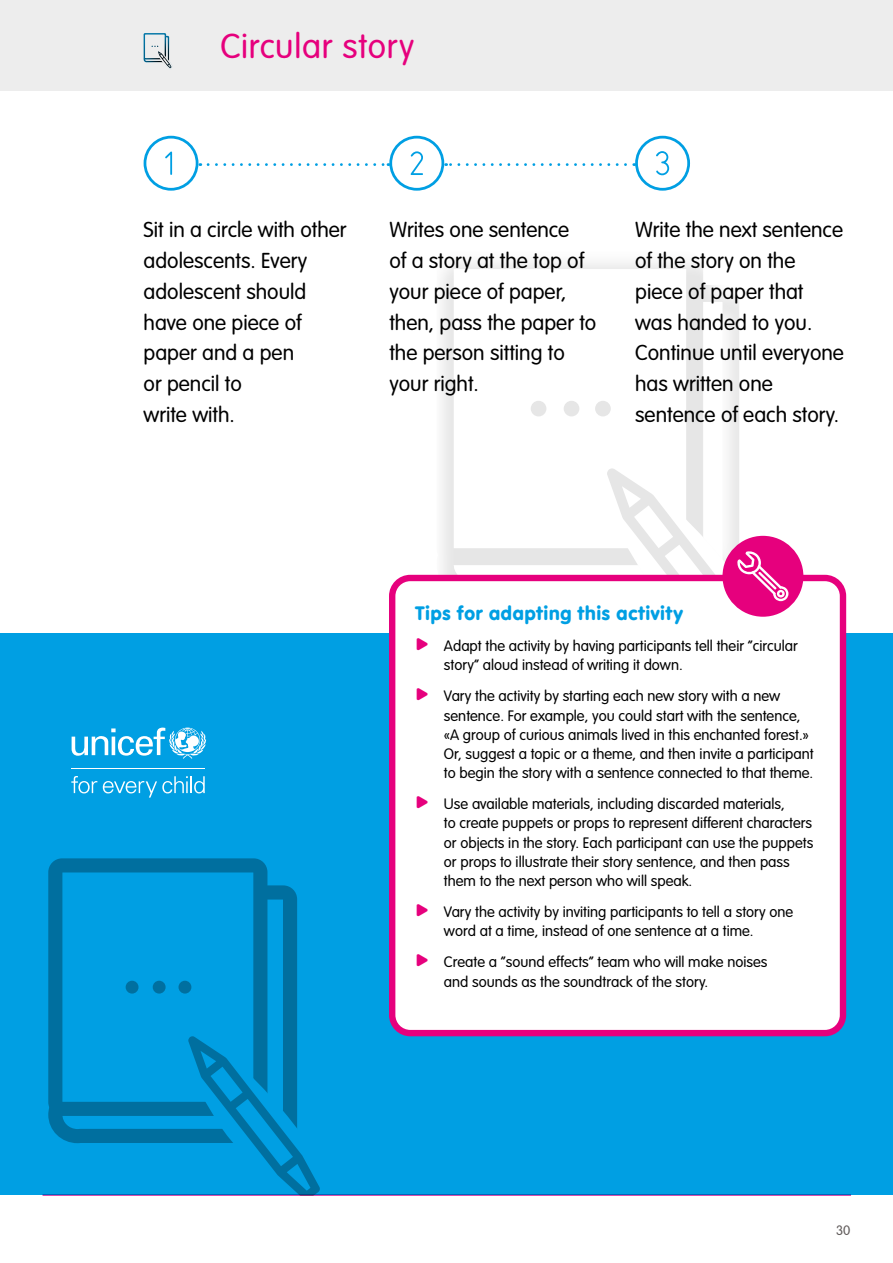
<style>
.page{position:relative;width:893px;height:1263px;background:#fff}
.page>*{position:absolute;margin:0;border:0;box-sizing:border-box;transform-origin:0 0}
.t1{font:300 34.05px "VAG Rounded";letter-spacing:.02em;color:#e6007d}
.t2{font:300 21.3px/30.9px "VAG Rounded";color:#000}
.t3{font:900 19.2px "VAG Rounded";letter-spacing:.045em;color:#009fe3}
.t4{font:300 14.85px/19.2px "VAG Rounded";color:#000}
.t5{font:300 13.5px "VAG Rounded";color:#625d5c}
.s1{color:#e6007d}
</style>
<div class="page">
<hr style="left:43px;top:1194px;width:808px;height:2px;background:#cb148d">
<svg style="left:436px;top:263px;width:303px;height:312px"></svg>
<div style="left:0;top:0;width:893px;height:90px;background:#ededed"></div>
<div style="left:144px;top:136px;width:54px;height:55px;border:3px solid #009fe3;border-radius:50%"></div>
<svg style="left:165px;top:152px;width:7px;height:23px"></svg>
<svg style="left:208px;top:163px;width:181px;height:3px"></svg>
<div style="left:389px;top:136px;width:55px;height:55px;border:3px solid #009fe3;border-radius:50%"></div>
<svg style="left:411px;top:151px;width:12px;height:24px"></svg>
<div style="left:635px;top:136px;width:55px;height:55px;border:3px solid #009fe3;border-radius:50%"></div>
<svg style="left:656px;top:151px;width:13px;height:24px"></svg>
<svg style="left:446px;top:163px;width:180px;height:3px"></svg>
<svg style="left:143px;top:33px;width:29px;height:36px"></svg>
<div style="left:0;top:633px;width:893px;height:562px;background:#009fe3"></div>
<svg style="left:48px;top:885px;width:249px;height:258px"></svg>
<svg style="left:48px;top:858px;width:219px;height:258px"></svg>
<div style="left:126px;top:981px;width:13px;height:12px;background:#006f9f;border-radius:6px"></div>
<div style="left:153px;top:981px;width:13px;height:12px;background:#006f9f;border-radius:6px"></div>
<div style="left:178px;top:981px;width:13px;height:12px;background:#006f9f;border-radius:6px"></div>
<svg style="left:156px;top:1010px;width:178px;height:185px"></svg>
<svg style="left:72px;top:728px;width:134px;height:31px"></svg>
<hr style="left:72px;top:768px;width:133px;height:1px;background:#fff">
<svg style="left:71px;top:776px;width:26px;height:17px"></svg>
<svg style="left:103px;top:776px;width:102px;height:21px"></svg>
<div style="left:392px;top:578px;width:451px;height:455px;background:#fff;border-radius:18px"></div>
<div style="left:389px;top:575px;width:457px;height:461px;border:6px solid #e6007d;border-radius:18px"></div>
<div style="left:722px;top:536px;width:81px;height:81px;background:#e6007d;border-radius:50%"></div>
<svg style="left:607px;top:468px;width:181px;height:149px"></svg>
<h1 class="t1" style="left:221px;top:26px;width:195px">Circular story</h1>
<h2 class="t2" style="left:144px;top:215px;width:205px">Sit in a circle with other adolescents. Every adolescent should have one piece of paper and a pen<br>or pencil to<br>write with.</h2>
<h2 class="t2" style="left:389px;top:215px;width:208px">Writes one sentence<br>of a story at the top of your piece of paper, then, pass the paper to the person sitting to your right.</h2>
<h2 class="t2" style="left:635px;top:215px;width:210px">Write the next sentence of the story on the piece of paper that was handed to you.<br>Continue until everyone has written one sentence of each story.</h2>
<p class="t3" style="left:416px;top:601px;width:269px">Tips for adapting this activity</p>
<p class="t4" style="left:444px;top:637px;width:355px;text-indent:-28px"><span class="s1">•</span> Adapt the activity by having participants tell their “circular story” aloud instead of writing it down.</p>
<p class="t4" style="left:444px;top:687px;width:371px;text-indent:-28px"><span class="s1">•</span> Vary the activity by starting each new story with a new sentence. For example, you could start with the sentence, «A group of curious animals lived in this enchanted forest.» Or, suggest a topic or a theme, and then invite a participant to begin the story with a sentence connected to that theme.</p>
<p class="t4" style="left:444px;top:795px;width:371px;text-indent:-28px"><span class="s1">•</span> Use available materials, including discarded materials,<br>to create puppets or props to represent different characters or objects in the story. Each participant can use the puppets or props to illustrate their story sentence, and then pass them to the next person who will speak.</p>
<p class="t4" style="left:444px;top:903px;width:351px;text-indent:-28px"><span class="s1">•</span> Vary the activity by inviting participants to tell a story one word at a time, instead of one sentence at a time.</p>
<p class="t4" style="left:444px;top:953px;width:325px;text-indent:-28px"><span class="s1">•</span> Create a “sound effects” team who will make noises and sounds as the soundtrack of the story.</p>
<p class="t5" style="left:836px;top:1223px;width:16px">30</p>
</div>
